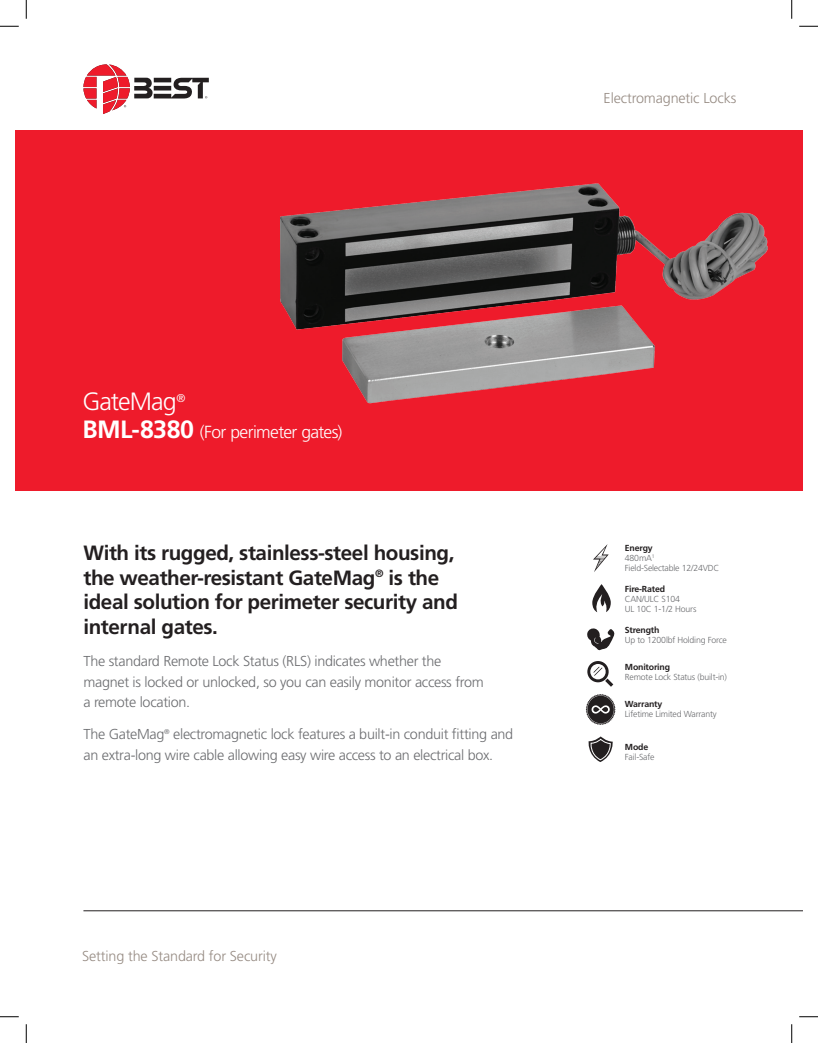
<style>
.page{position:relative;width:818px;height:1043px;background:#fff}
.page>*{position:absolute;margin:0;border:0;box-sizing:border-box;transform-origin:0 0}
.t1{font:300 25px "Frutiger";letter-spacing:-.04em;color:#fff}
.t2{font:700 20.62px/24.8px "Frutiger";letter-spacing:-.02em;color:#231f20}
.t3{font:300 17.5px "Frutiger";letter-spacing:-.035em;color:#fff}
.t4{font:300 14.38px/20.6px "Frutiger";letter-spacing:-.02em;color:#6c6d70}
.t5{font:300 14.38px "Frutiger";letter-spacing:-.01em;color:#978c84}
.t6{font:300 11.25px "Frutiger";color:#fff}
.t7{font:300 8.75px/10px "Frutiger";letter-spacing:-.02em;color:#6c6d70}
.t8{font:700 8.75px "Frutiger";letter-spacing:-.02em;color:#231f20}
.s1{font-weight:700;font-size:25px}
.s2{font-weight:700;color:#231f20}
</style>
<div class="page">
<div style="left:15px;top:131px;width:787px;height:360px;background:#ee1b2b"></div>
<hr style="left:83px;top:910px;width:719px;height:1px;background:#231f20">
<svg style="left:83px;top:64px;width:126px;height:50px"></svg>
<svg style="left:588px;top:736px;width:25px;height:26px"></svg>
<svg style="left:592px;top:584px;width:18px;height:28px"></svg>
<svg style="left:593px;top:544px;width:15px;height:28px"></svg>
<svg style="left:587px;top:628px;width:28px;height:22px"></svg>
<svg style="left:587px;top:661px;width:26px;height:25px"></svg>
<svg style="left:585px;top:694px;width:30px;height:31px"></svg>
<img style="left:280px;top:183px;width:488px;height:221px">
<svg style="left:0;top:25px;width:19px;height:2px"></svg>
<svg style="left:799px;top:25px;width:19px;height:2px"></svg>
<svg style="left:0;top:1016px;width:19px;height:1px"></svg>
<svg style="left:799px;top:1016px;width:19px;height:1px"></svg>
<svg style="left:25px;top:0;width:2px;height:19px"></svg>
<svg style="left:25px;top:1024px;width:2px;height:18px"></svg>
<svg style="left:791px;top:0;width:1px;height:19px"></svg>
<svg style="left:791px;top:1024px;width:1px;height:18px"></svg>
<p class="t5" style="left:603px;top:90px;width:134px">Electromagnetic Locks</p>
<h1 class="t1" style="left:82px;top:387px;width:96px">GateMag</h1>
<p class="t6" style="left:176px;top:392px;width:10px">®</p>
<p class="t3" style="left:82px;top:421px;width:261px"><span class="s1">BML-8380</span> (For perimeter gates)</p>
<h2 class="t2" style="left:83px;top:540px;width:376px">With its rugged, stainless-steel housing, the weather-resistant GateMag<sup>®</sup> is the ideal solution for perimeter security and internal gates.</h2>
<p class="t4" style="left:83px;top:650px;width:402px">The standard Remote Lock Status (RLS) indicates whether the magnet is locked or unlocked, so you can easily monitor access from a remote location.</p>
<p class="t4" style="left:83px;top:724px;width:431px">The GateMag<sup>®</sup> electromagnetic lock features a built-in conduit fitting and an extra-long wire cable allowing easy wire access to an electrical box.</p>
<p class="t5" style="left:82px;top:947px;width:196px">Setting the Standard for Security</p>
<p class="t7" style="left:625px;top:543px;width:96px"><span class="s2">Energy<br></span>480mA<sup>1<br></sup>Field-Selectable 12/24VDC</p>
<p class="t8" style="left:625px;top:584px;width:42px">Fire-Rated</p>
<p class="t7" style="left:625px;top:594px;width:73px">CAN/ULC S104<br>UL 10C 1-1/2 Hours</p>
<p class="t8" style="left:625px;top:625px;width:36px">Strength</p>
<p class="t7" style="left:625px;top:635px;width:103px">Up to 1200lbf Holding Force</p>
<p class="t8" style="left:625px;top:662px;width:47px">Monitoring</p>
<p class="t7" style="left:625px;top:672px;width:104px">Remote Lock Status (built-in)</p>
<p class="t8" style="left:625px;top:699px;width:39px">Warranty</p>
<p class="t7" style="left:625px;top:709px;width:93px">Lifetime Limited Warranty</p>
<p class="t8" style="left:625px;top:741px;width:25px">Mode</p>
<p class="t7" style="left:625px;top:751px;width:31px">Fail-Safe</p>
</div>
